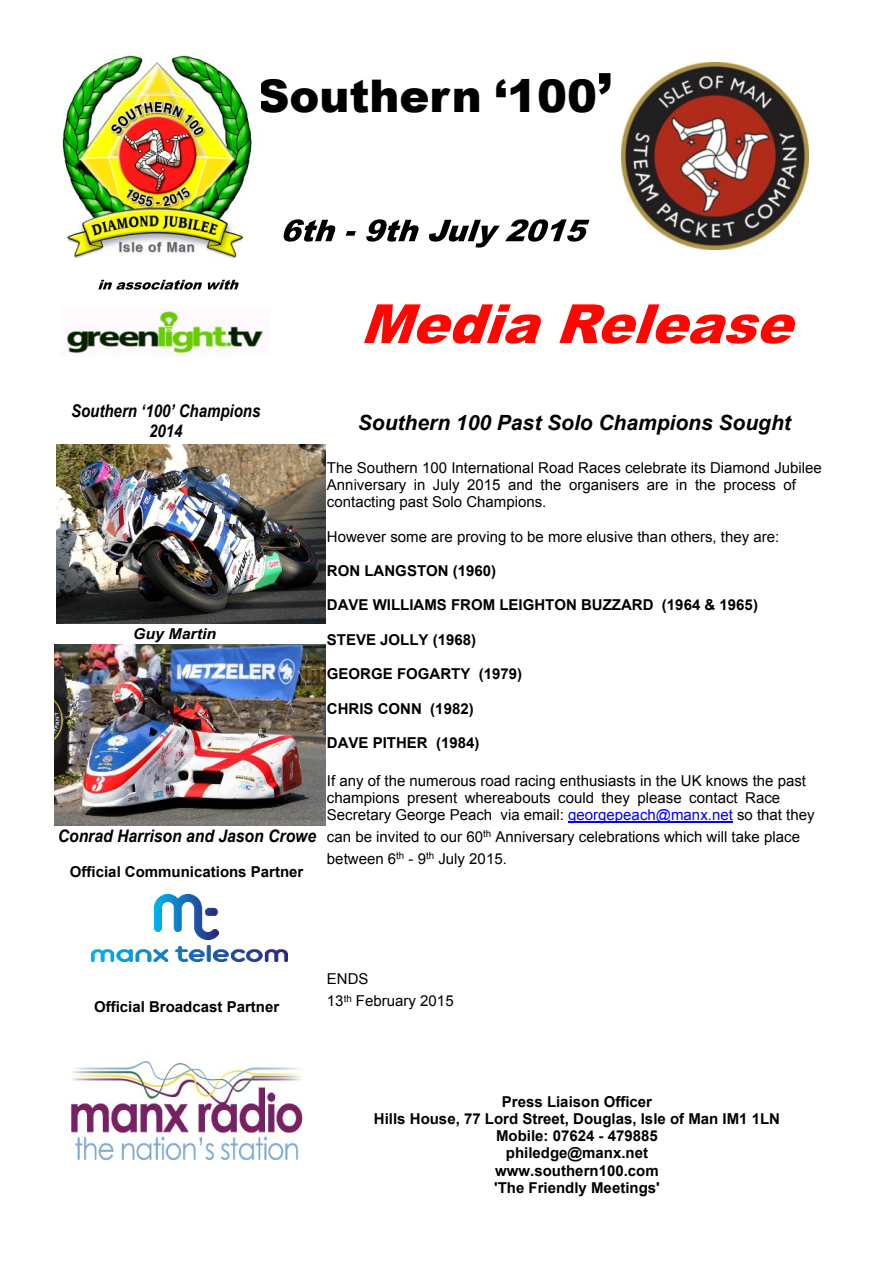
<style>
.page{position:relative;width:893px;height:1263px;background:#fff}
.page>*{position:absolute;margin:0;border:0;box-sizing:border-box;transform-origin:0 0}
.t1{font:900 45px "Arial";color:#000}
.t2{font:italic 700 21px "Arial";color:#000}
.t3{font:italic 700 17.55px/20.1px "Arial";color:#000;text-align:center;scale:.85 1}
.t4{font:italic 700 17.25px "Arial";color:#000;scale:.91 1}
.t5{font:15px/17.2px "Arial";color:#000}
.t6{font:700 15px/17.2px "Arial";color:#000;text-align:center}
.t7{font:italic 700 15px "Arial";color:#000;scale:1.06 1}
.s1{font-size:54px}
.s2{color:#00f}
</style>
<div class="page">
<img style="left:622px;top:63px;width:186px;height:186px">
<svg style="left:98px;top:280px;width:104px;height:10px"></svg>
<svg style="left:208px;top:280px;width:31px;height:10px"></svg>
<svg style="left:283px;top:219px;width:52px;height:23px"></svg>
<svg style="left:346px;top:231px;width:10px;height:5px"></svg>
<svg style="left:366px;top:219px;width:53px;height:23px"></svg>
<svg style="left:429px;top:219px;width:160px;height:29px"></svg>
<svg style="left:364px;top:304px;width:177px;height:40px"></svg>
<svg style="left:559px;top:304px;width:236px;height:40px"></svg>
<hr style="left:568px;top:822px;width:165px;height:1px;background:#00f">
<img style="left:66px;top:310px;width:197px;height:44px">
<img style="left:154px;top:894px;width:64px;height:45px">
<img style="left:91px;top:945px;width:197px;height:17px">
<img style="left:71px;top:1060px;width:232px;height:103px">
<img style="left:56px;top:444px;width:269px;height:180px">
<img style="left:54px;top:644px;width:271px;height:181px">
<img style="left:62px;top:55px;width:190px;height:204px">
<h1 class="t1" style="left:257px;top:80px;width:357px">Southern ‘100<span class="s1">’</span></h1>
<p class="t3" style="left:71px;top:402px;width:224px">Southern ‘100’ Champions<br>2014</p>
<h2 class="t2" style="left:358px;top:415px;width:434px">Southern 100 Past Solo Champions Sought</h2>
<p class="t5" style="left:327px;top:460px;width:496px">The Southern 100 International Road Races celebrate its Diamond Jubilee<br>Anniversary in July 2015 and the organisers are in the process of contacting past Solo Champions.</p>
<p class="t5" style="left:327px;top:529px;width:454px">However some are proving to be more elusive than others, they are:</p>
<p class="t6" style="left:327px;top:563px;width:171px">RON LANGSTON (1960)</p>
<p class="t6" style="left:327px;top:598px;width:433px">DAVE WILLIAMS FROM LEIGHTON BUZZARD (1964 &amp; 1965)</p>
<p class="t6" style="left:327px;top:632px;width:151px">STEVE JOLLY (1968)</p>
<p class="t6" style="left:327px;top:667px;width:197px">GEORGE FOGARTY (1979)</p>
<p class="t6" style="left:327px;top:701px;width:148px">CHRIS CONN (1982)</p>
<p class="t6" style="left:327px;top:735px;width:154px">DAVE PITHER (1984)</p>
<p class="t5" style="left:327px;top:773px;width:489px">If any of the numerous road racing enthusiasts in the UK knows the past champions present whereabouts could they please contact Race<br>Secretary George Peach via email: <span class="s2">georgepeach@manx.net</span> so that they</p>
<p class="t5" style="left:327px;top:827px;width:475px;line-height:21.9px">can be invited to our 60<sup>th</sup> Anniversary celebrations which will take place between 6<sup>th</sup> - 9<sup>th</sup> July 2015.</p>
<p class="t7" style="left:133px;top:628px;width:80px">Guy Martin</p>
<p class="t4" style="left:58px;top:829px;width:285px">Conrad Harrison and Jason Crowe</p>
<p class="t6" style="left:70px;top:864px;width:235px">Official Communications Partner</p>
<p class="t6" style="left:94px;top:999px;width:187px">Official Broadcast Partner</p>
<p class="t5" style="left:327px;top:969px;width:128px;line-height:21.9px">ENDS<br>13<sup>th</sup> February 2015</p>
<p class="t6" style="left:374px;top:1094px;width:407px">Press Liaison Officer<br>Hills House, 77 Lord Street, Douglas, Isle of Man IM1 1LN<br>Mobile: 07624 - 479885<br>philedge@manx.net<br>www.southern100.com<br>'The Friendly Meetings'</p>
</div>
